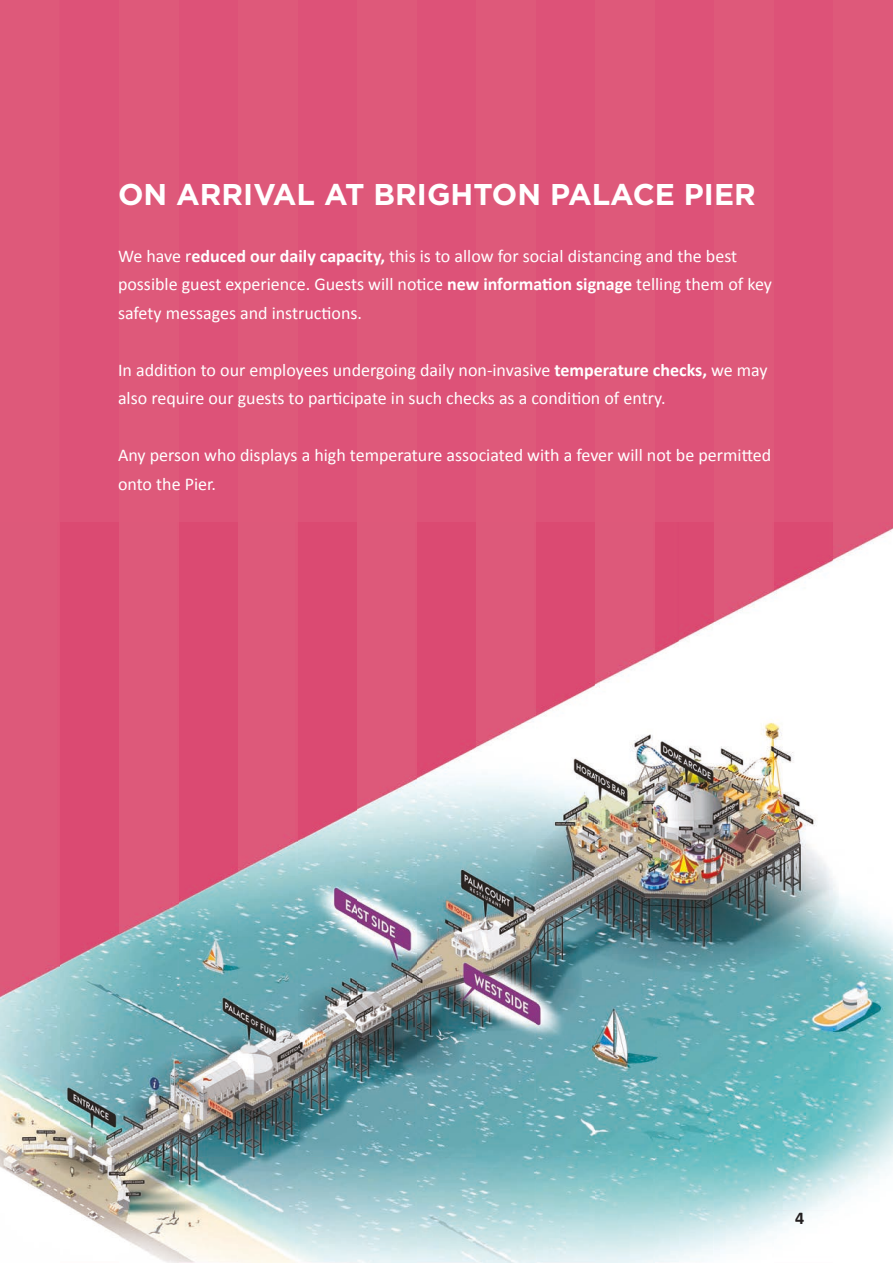
<style>
.page{position:relative;width:893px;height:1263px;background:#dd5278}
.page>*{position:absolute;margin:0;border:0;box-sizing:border-box;transform-origin:0 0}
.t1{font:700 30px "Gotham";color:#fff}
.t2{font:18px/28.5px "Calibri";color:#fff}
.t3{font:700 18px "Calibri";color:#231f20}
.s1{font-weight:700}
</style>
<div class="page">
<div style="left:119px;top:0;width:60px;height:522px;background:#de597a"></div>
<div style="left:238px;top:0;width:60px;height:522px;background:#de597a"></div>
<div style="left:357px;top:0;width:60px;height:522px;background:#de597a"></div>
<div style="left:476px;top:0;width:60px;height:522px;background:#de597a"></div>
<div style="left:595px;top:0;width:60px;height:522px;background:#de597a"></div>
<div style="left:714px;top:0;width:60px;height:522px;background:#de597a"></div>
<div style="left:833px;top:0;width:60px;height:522px;background:#de597a"></div>
<img style="left:60px;top:809px;width:297px;height:348px">
<img style="left:417px;top:631px;width:262px;height:526px">
<img style="left:679px;top:527px;width:213px;height:736px">
<img style="left:60px;top:1157px;width:619px;height:106px">
<img style="left:0;top:964px;width:60px;height:299px">
<img style="left:119px;top:809px;width:60px;height:454px">
<img style="left:238px;top:809px;width:60px;height:454px">
<img style="left:357px;top:776px;width:60px;height:487px">
<img style="left:476px;top:631px;width:60px;height:632px">
<img style="left:595px;top:631px;width:60px;height:632px">
<img style="left:714px;top:527px;width:60px;height:736px">
<img style="left:892px;top:522px;width:1px;height:741px">
<h1 class="t1" style="left:118px;top:174px;width:639px">ON ARRIVAL AT BRIGHTON PALACE PIER</h1>
<p class="t2" style="left:118px;top:241px;width:655px">We have r<span class="s1">educed our daily capacity,</span> this is to allow for social distancing and the best possible guest experience. Guests will notice <span class="s1">new information signage</span> telling them of key safety messages and instructions.</p>
<p class="t2" style="left:118px;top:355px;width:651px">In addition to our employees undergoing daily non-invasive <span class="s1">temperature checks,</span> we may also require our guests to participate in such checks as a condition of entry.</p>
<p class="t2" style="left:118px;top:440px;width:655px">Any person who displays a high temperature associated with a fever will not be permitted onto the Pier.</p>
<p class="t3" style="left:795px;top:1207px;width:11px">4</p>
</div>
